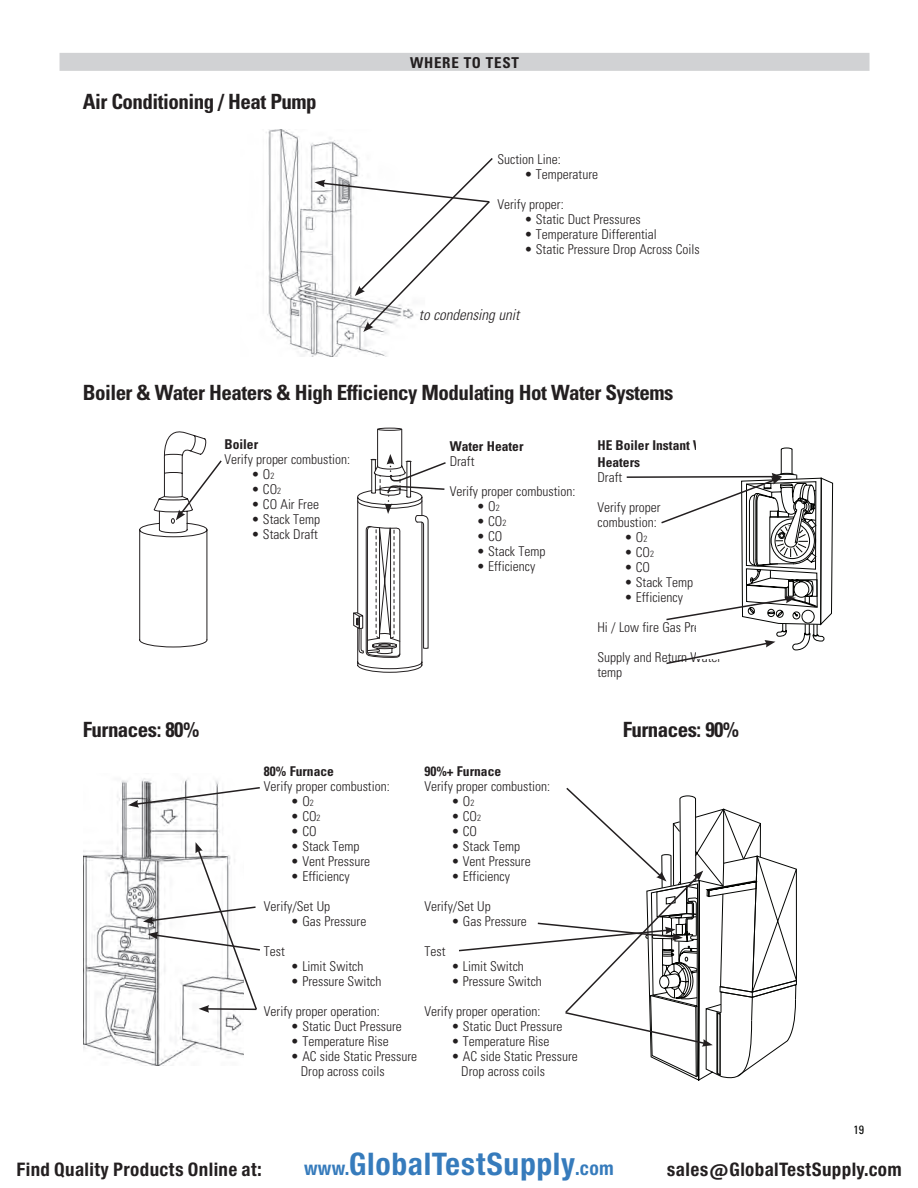
<style>
.page{position:relative;width:918px;height:1188px;background:#fff}
.page>*{position:absolute;margin:0;border:0;box-sizing:border-box;transform-origin:0 0}
.t1{font:29.7px "Europa Gro Nr 2 SBOP Bol Con";letter-spacing:.02em;color:#367bbc}
.t2{font:700 condensed 21px "Univers LT Std";letter-spacing:-.025em;color:#231f20}
.t3{font:17.85px "Europa Gro Nr 2 SBOP Bol Con";letter-spacing:.02em;color:#231f20}
.t4{font:italic 300 condensed 15px "Univers LT Std";color:#231f20}
.t5{font:700 condensed 15px "Univers LT Std";letter-spacing:.05em;color:#231f20}
.t6{font:300 condensed 13.5px/15px "Univers LT Std";color:#231f20}
.t7{font:700 condensed 13.5px/16.2px "Univers LT Std";color:#231f20}
.t8{font:condensed 12px "Univers LT Std";color:#040503}
.s1{font-size:9px}
.s2{font-size:18.3px}
</style>
<div class="page">
<div style="left:60px;top:53px;width:810px;height:18px;background:#d1d2d4"></div>
<img style="left:266px;top:129px;width:122px;height:227px">
<svg style="left:139px;top:432px;width:83px;height:215px"></svg>
<img style="left:84px;top:778px;width:160px;height:288px">
<svg style="left:128px;top:786px;width:132px;height:22px"></svg>
<svg style="left:315px;top:156px;width:178px;height:176px"></svg>
<svg style="left:143px;top:842px;width:117px;height:171px"></svg>
<svg style="left:459px;top:787px;width:338px;height:294px"></svg>
<svg style="left:353px;top:428px;width:93px;height:245px"></svg>
<svg style="left:626px;top:448px;width:207px;height:217px"></svg>
<h2 class="t2" style="left:83px;top:89px;width:235px">Air Conditioning / Heat Pump</h2>
<p class="t5" style="left:410px;top:53px;width:111px">WHERE TO TEST</p>
<p class="t6" style="left:497px;top:152px;width:65px">Suction Line:</p>
<p class="t6" style="left:524px;top:167px;width:75px">• Temperature</p>
<p class="t6" style="left:497px;top:197px;width:68px">Verify proper:</p>
<p class="t6" style="left:524px;top:212px;width:118px">• Static Duct Pressures</p>
<p class="t6" style="left:524px;top:227px;width:134px">• Temperature Differential</p>
<p class="t6" style="left:524px;top:242px;width:177px">• Static Pressure Drop Across Coils</p>
<p class="t4" style="left:419px;top:306px;width:102px">to condensing unit</p>
<h2 class="t2" style="left:83px;top:379px;width:592px">Boiler &amp; Water Heaters &amp; High Efficiency Modulating Hot Water Systems</h2>
<p class="t7" style="left:224px;top:436px;width:35px">Boiler</p>
<p class="t6" style="left:224px;top:451px;width:127px">Verify proper combustion:</p>
<p class="t6" style="left:251px;top:466px;width:24px">• O<span class="s1">2</span></p>
<p class="t6" style="left:251px;top:481px;width:31px">• CO<span class="s1">2</span></p>
<p class="t6" style="left:251px;top:496px;width:69px">• CO Air Free</p>
<p class="t6" style="left:251px;top:511px;width:70px">• Stack Temp</p>
<p class="t6" style="left:251px;top:526px;width:68px">• Stack Draft</p>
<p class="t7" style="left:450px;top:438px;width:75px">Water Heater</p>
<p class="t6" style="left:450px;top:454px;width:26px">Draft</p>
<p class="t6" style="left:450px;top:484px;width:127px">Verify proper combustion:</p>
<p class="t6" style="left:477px;top:499px;width:24px">• O<span class="s1">2</span></p>
<p class="t6" style="left:477px;top:514px;width:31px">• CO<span class="s1">2</span></p>
<p class="t6" style="left:477px;top:529px;width:27px">• CO</p>
<p class="t6" style="left:477px;top:544px;width:70px">• Stack Temp</p>
<p class="t6" style="left:477px;top:559px;width:60px">• Efficiency</p>
<p class="t7" style="left:597px;top:437px;width:131px">HE Boiler Instant Water<br>Heaters</p>
<p class="t6" style="left:597px;top:469px;width:26px">Draft</p>
<p class="t6" style="left:597px;top:499px;width:65px">Verify proper combustion:</p>
<p class="t6" style="left:624px;top:529px;width:24px">• O<span class="s1">2</span></p>
<p class="t6" style="left:624px;top:544px;width:31px">• CO<span class="s1">2</span></p>
<p class="t6" style="left:624px;top:559px;width:27px">• CO</p>
<p class="t6" style="left:624px;top:574px;width:70px">• Stack Temp</p>
<p class="t6" style="left:624px;top:589px;width:60px">• Efficiency</p>
<p class="t6" style="left:597px;top:619px;width:130px">Hi / Low fire Gas Pressure</p>
<p class="t6" style="left:597px;top:649px;width:125px">Supply and Return Water temp</p>
<h2 class="t2" style="left:83px;top:717px;width:118px">Furnaces: 80%</h2>
<h2 class="t2" style="left:623px;top:717px;width:118px">Furnaces: 90%</h2>
<p class="t7" style="left:264px;top:763px;width:72px">80% Furnace</p>
<p class="t6" style="left:264px;top:778px;width:127px">Verify proper combustion:</p>
<p class="t6" style="left:291px;top:793px;width:24px">• O<span class="s1">2</span></p>
<p class="t6" style="left:291px;top:808px;width:31px">• CO<span class="s1">2</span></p>
<p class="t6" style="left:291px;top:823px;width:27px">• CO</p>
<p class="t6" style="left:291px;top:838px;width:70px">• Stack Temp</p>
<p class="t6" style="left:291px;top:853px;width:81px">• Vent Pressure</p>
<p class="t6" style="left:291px;top:868px;width:60px">• Efficiency</p>
<p class="t6" style="left:264px;top:898px;width:68px">Verify/Set Up</p>
<p class="t6" style="left:291px;top:913px;width:77px">• Gas Pressure</p>
<p class="t6" style="left:264px;top:943px;width:22px">Test</p>
<p class="t6" style="left:291px;top:958px;width:74px">• Limit Switch</p>
<p class="t6" style="left:291px;top:973px;width:92px">• Pressure Switch</p>
<p class="t6" style="left:264px;top:1003px;width:118px">Verify proper operation:</p>
<p class="t6" style="left:291px;top:1018px;width:113px">• Static Duct Pressure</p>
<p class="t6" style="left:291px;top:1033px;width:99px">• Temperature Rise</p>
<p class="t6" style="left:301px;top:1048px;width:118px;text-indent:-10px">• AC side Static Pressure<br>Drop across coils</p>
<p class="t7" style="left:424px;top:763px;width:78px">90%+ Furnace</p>
<p class="t6" style="left:424px;top:778px;width:127px">Verify proper combustion:</p>
<p class="t6" style="left:451px;top:793px;width:24px">• O<span class="s1">2</span></p>
<p class="t6" style="left:451px;top:808px;width:31px">• CO<span class="s1">2</span></p>
<p class="t6" style="left:451px;top:823px;width:27px">• CO</p>
<p class="t6" style="left:451px;top:838px;width:70px">• Stack Temp</p>
<p class="t6" style="left:451px;top:853px;width:81px">• Vent Pressure</p>
<p class="t6" style="left:451px;top:868px;width:60px">• Efficiency</p>
<p class="t6" style="left:424px;top:898px;width:68px">Verify/Set Up</p>
<p class="t6" style="left:451px;top:913px;width:77px">• Gas Pressure</p>
<p class="t6" style="left:424px;top:943px;width:22px">Test</p>
<p class="t6" style="left:451px;top:958px;width:74px">• Limit Switch</p>
<p class="t6" style="left:451px;top:973px;width:92px">• Pressure Switch</p>
<p class="t6" style="left:424px;top:1003px;width:118px">Verify proper operation:</p>
<p class="t6" style="left:451px;top:1018px;width:113px">• Static Duct Pressure</p>
<p class="t6" style="left:451px;top:1033px;width:99px">• Temperature Rise</p>
<p class="t6" style="left:461px;top:1048px;width:118px;text-indent:-10px">• AC side Static Pressure<br>Drop across coils</p>
<p class="t8" style="left:853px;top:1123px;width:12px">19</p>
<h3 class="t3" style="left:16px;top:1159px;width:247px">Find Quality Products Online at:</h3>
<h1 class="t1" style="left:304px;top:1147px;width:311px"><span class="s2">www.</span>GlobalTestSupply<span class="s2">.com</span></h1>
<h3 class="t3" style="left:667px;top:1159px;width:236px">sales@GlobalTestSupply.com</h3>
</div>
